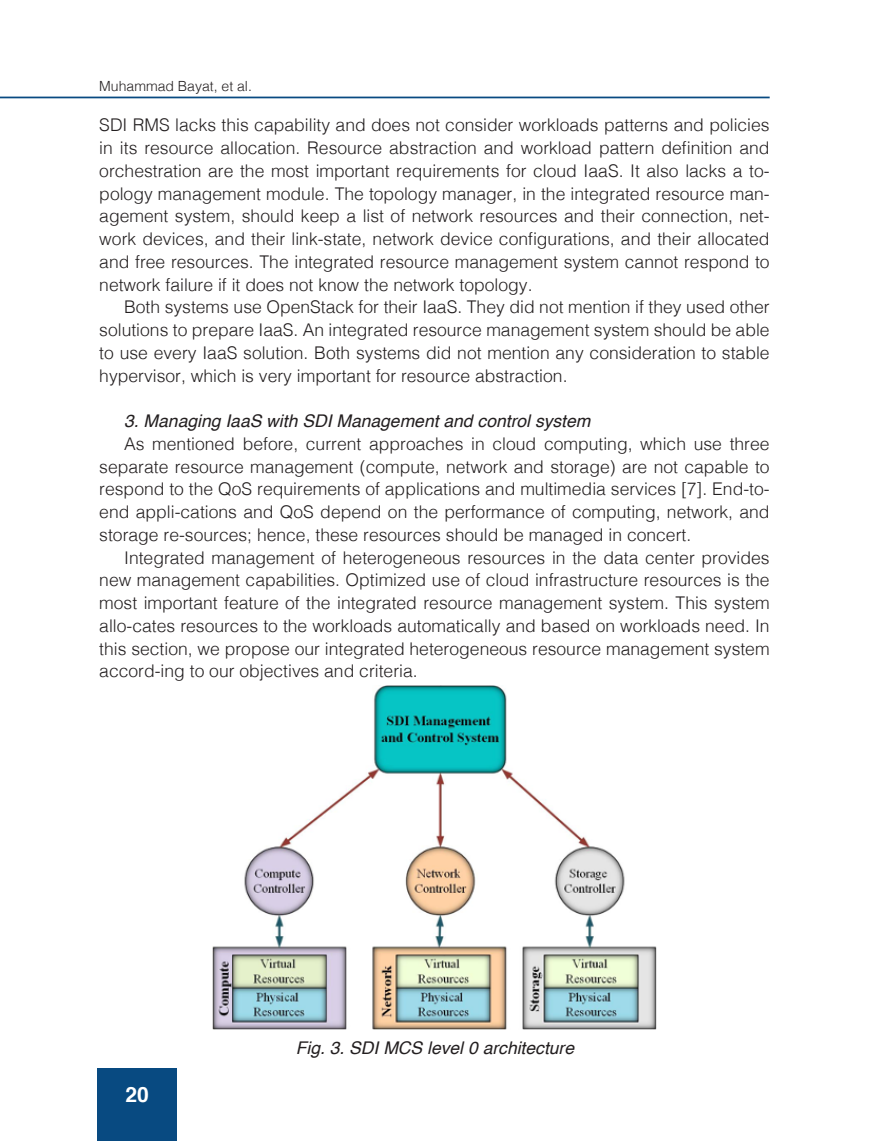
<style>
.page{position:relative;width:869px;height:1141px;background:#fff}
.page>*{position:absolute;margin:0;border:0;box-sizing:border-box;transform-origin:0 0}
.t1{font:700 21px "Helvetica";color:#fff}
.t2{font:300 17.5px/22.8px "Helvetica";color:#231f20;text-align:justify}
.t3{font:italic 17.5px "Helvetica";color:#231f20}
.t4{font:300 14px "Helvetica";color:#231f20}
</style>
<div class="page">
<div style="left:97px;top:1068px;width:80px;height:73px;background:#084a81"></div>
<hr style="left:0;top:97px;width:769px;height:1px;background:#084a81">
<img style="left:212px;top:686px;width:444px;height:344px">
<p class="t4" style="left:99px;top:75px;width:154px">Muhammad Bayat, et al.</p>
<p class="t2" style="left:99px;top:112px;width:671px">SDI RMS lacks this capability and does not consider workloads patterns and policies in its resource allocation. Resource abstraction and workload pattern definition and orchestration are the most important requirements for cloud IaaS. It also lacks a to&shy;pology management module. The topology manager, in the integrated resource man&shy;agement system, should keep a list of network resources and their connection, net&shy;work devices, and their link-state, network device configurations, and their allocated and free resources. The integrated resource management system cannot respond to network failure if it does not know the network topology.</p>
<p class="t2" style="left:99px;top:294px;width:671px;text-indent:25px">Both systems use OpenStack for their IaaS. They did not mention if they used other solutions to prepare IaaS. An integrated resource management system should be able to use every IaaS solution. Both systems did not mention any consideration to stable hypervisor, which is very important for resource abstraction.</p>
<p class="t3" style="left:124px;top:407px;width:467px">3. Managing IaaS with SDI Management and control system</p>
<p class="t2" style="left:99px;top:431px;width:671px;text-indent:25px">As mentioned before, current approaches in cloud computing, which use three separate resource management (compute, network and storage) are not capable to respond to the QoS requirements of applications and multimedia services [7]. End-to&shy;end appli-cations and QoS depend on the performance of computing, network, and storage re-sources; hence, these resources should be managed in concert.</p>
<p class="t2" style="left:99px;top:545px;width:671px;text-indent:25px">Integrated management of heterogeneous resources in the data center provides new management capabilities. Optimized use of cloud infrastructure resources is the most important feature of the integrated resource management system. This system allo-cates resources to the workloads automatically and based on workloads need. In this section, we propose our integrated heterogeneous resource management system accord-ing to our objectives and criteria.</p>
<p class="t1" style="left:125px;top:1078px;width:25px">20</p>
<p class="t3" style="left:295px;top:1034px;width:280px">Fig. 3. SDI MCS level 0 architecture</p>
</div>
